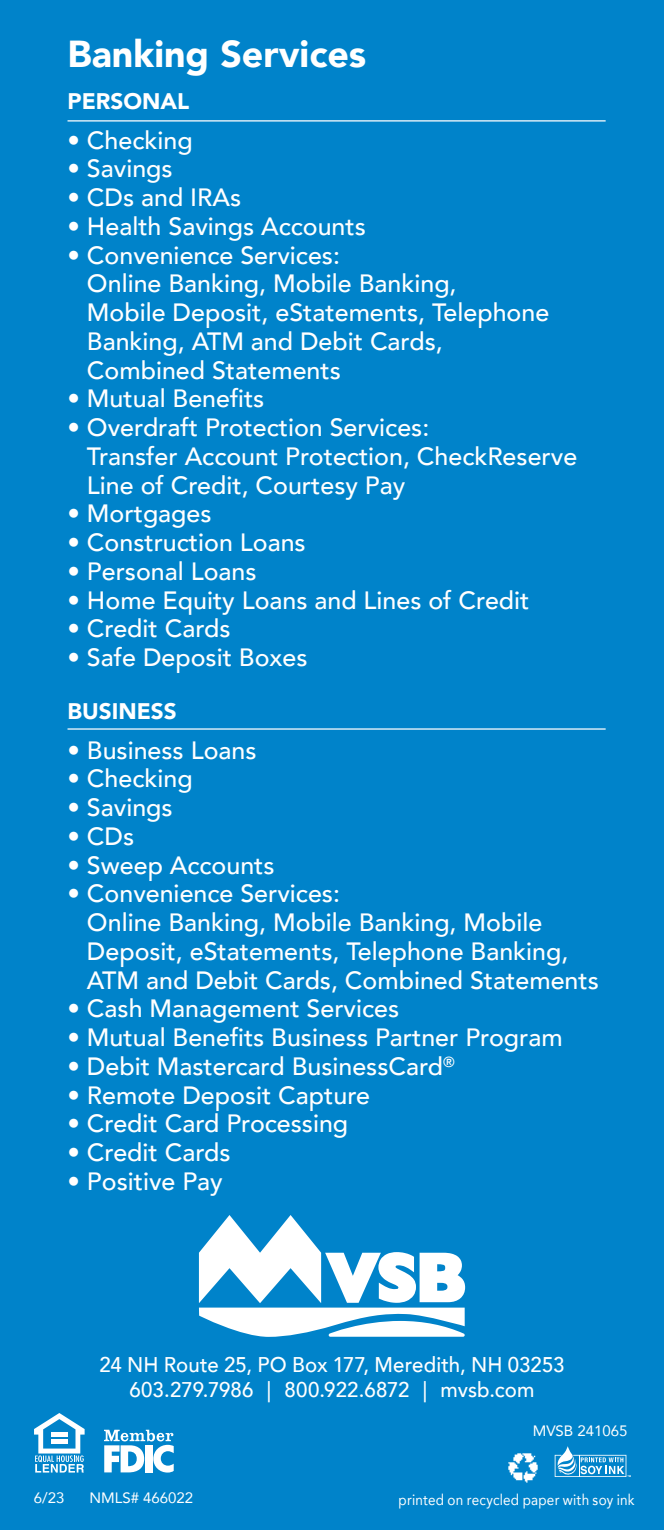
<style>
.page{position:relative;width:664px;height:1530px;background:#0083ca}
.page>*{position:absolute;margin:0;border:0;box-sizing:border-box;transform-origin:0 0}
.t1{font:900 37.5px "Avenir";color:#fff}
.t2{font:500 25px/28.8px "Avenir";color:#fff}
.t3{font:900 22.5px "Avenir";color:#fff}
.t4{font:500 21.25px/25px "Avenir";color:#fff;text-align:center;scale:.96 1}
.t5{font:15px "Avenir";letter-spacing:.01em;color:#fff;scale:.9 1}
.t6{font:15px "Avenir";letter-spacing:.01em;color:#fff}
</style>
<div class="page">
<svg style="left:34px;top:1413px;width:51px;height:60px"></svg>
<svg style="left:104px;top:1430px;width:70px;height:43px"></svg>
<div style="left:145px;top:1445px;width:7px;height:27px;background:#fff"></div>
<img style="left:508px;top:1453px;width:30px;height:30px">
<svg style="left:554px;top:1446px;width:77px;height:31px"></svg>
<svg style="left:199px;top:1215px;width:266px;height:122px"></svg>
<hr style="left:68px;top:728px;width:537px;height:2px;background:#fff">
<hr style="left:68px;top:120px;width:537px;height:2px;background:#fff">
<h1 class="t1" style="left:68px;top:22px;width:300px">Banking Services</h1>
<p class="t3" style="left:68px;top:82px;width:123px">PERSONAL</p>
<p class="t2" style="left:68px;top:124px;width:127px">• Checking</p>
<p class="t2" style="left:68px;top:153px;width:107px">• Savings</p>
<p class="t2" style="left:68px;top:182px;width:175px">• CDs and IRAs</p>
<p class="t2" style="left:68px;top:211px;width:300px">• Health Savings Accounts</p>
<p class="t2" style="left:87px;top:239px;width:464px;text-indent:-19px">• Convenience Services:<br>Online Banking, Mobile Banking,<br>Mobile Deposit, eStatements, Telephone<br>Banking, ATM and Debit Cards,<br>Combined Statements</p>
<p class="t2" style="left:68px;top:383px;width:198px">• Mutual Benefits</p>
<p class="t2" style="left:87px;top:412px;width:492px;text-indent:-19px">• Overdraft Protection Services:<br>Transfer Account Protection, CheckReserve<br>Line of Credit, Courtesy Pay</p>
<p class="t2" style="left:68px;top:498px;width:145px">• Mortgages</p>
<p class="t2" style="left:68px;top:527px;width:240px">• Construction Loans</p>
<p class="t2" style="left:68px;top:556px;width:190px">• Personal Loans</p>
<p class="t2" style="left:68px;top:584px;width:463px">• Home Equity Loans and Lines of Credit</p>
<p class="t2" style="left:68px;top:613px;width:164px">• Credit Cards</p>
<p class="t2" style="left:68px;top:642px;width:241px">• Safe Deposit Boxes</p>
<p class="t3" style="left:68px;top:692px;width:111px">BUSINESS</p>
<p class="t2" style="left:68px;top:734px;width:190px">• Business Loans</p>
<p class="t2" style="left:68px;top:763px;width:127px">• Checking</p>
<p class="t2" style="left:68px;top:792px;width:107px">• Savings</p>
<p class="t2" style="left:68px;top:821px;width:68px">• CDs</p>
<p class="t2" style="left:68px;top:849px;width:209px">• Sweep Accounts</p>
<p class="t2" style="left:87px;top:878px;width:513px;text-indent:-19px">• Convenience Services:<br>Online Banking, Mobile Banking, Mobile Deposit, eStatements, Telephone Banking, ATM and Debit Cards, Combined Statements</p>
<p class="t2" style="left:68px;top:993px;width:333px">• Cash Management Services</p>
<p class="t2" style="left:68px;top:1022px;width:496px">• Mutual Benefits Business Partner Program</p>
<p class="t2" style="left:68px;top:1051px;width:389px">• Debit Mastercard BusinessCard<sup>®</sup></p>
<p class="t2" style="left:68px;top:1079px;width:304px">• Remote Deposit Capture</p>
<p class="t2" style="left:68px;top:1108px;width:282px">• Credit Card Processing</p>
<p class="t2" style="left:68px;top:1137px;width:164px">• Credit Cards</p>
<p class="t2" style="left:68px;top:1166px;width:157px">• Positive Pay</p>
<p class="t4" style="left:99px;top:1351px;width:486px">24 NH Route 25, PO Box 177, Meredith, NH 03253<br>603.279.7986 ︱ 800.922.6872 ︱ mvsb.com</p>
<p class="t6" style="left:533px;top:1419px;width:96px">MVSB 241065</p>
<p class="t6" style="left:34px;top:1485px;width:32px">6/23</p>
<p class="t6" style="left:90px;top:1485px;width:105px">NMLS# 466022</p>
<p class="t5" style="left:398px;top:1488px;width:264px">printed on recycled paper with soy ink</p>
</div>
